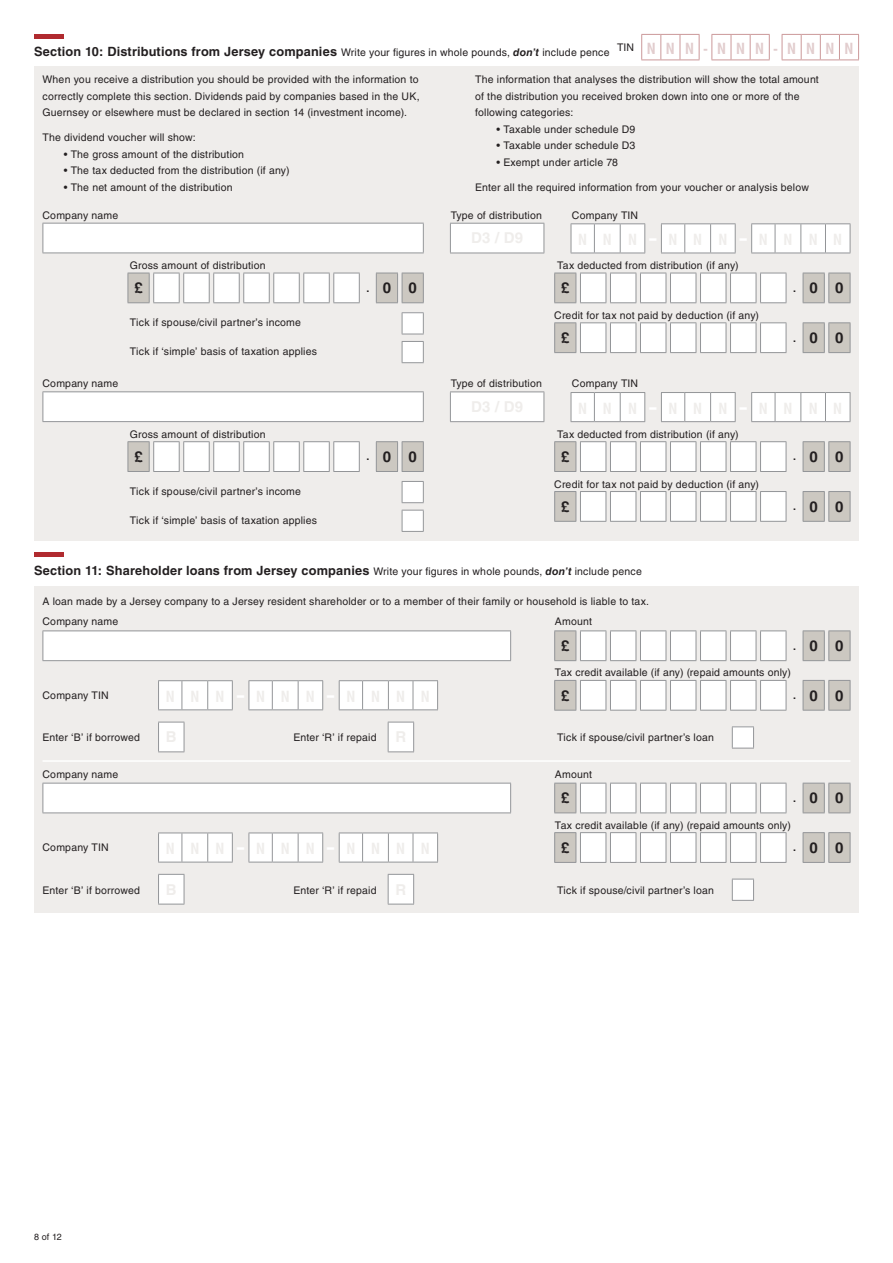
<style>
.page{position:relative;width:893px;height:1263px;background:#fff}
.page>*{position:absolute;margin:0;border:0;box-sizing:border-box;transform-origin:0 0}
.t1{font:700 15px "Helvetica LT Std";letter-spacing:1.16em;color:#231f20}
.t2{font:700 condensed 15px "Swiss 721 BT";letter-spacing:.68em;color:#e2cdce}
.t3{font:700 12.75px "Helvetica LT Std";letter-spacing:.01em;color:#231f20}
.t4{font:10.5px/16.5px "Helvetica LT Std";letter-spacing:.015em;color:#231f20}
.t5{font:9px "Helvetica LT Std";color:#231f20}
.s1{font-weight:400;font-size:10.5px}
.s2{font-style:italic;font-size:10.5px}
.s3{font-size:10.5px}
</style>
<div class="page">
<svg style="left:641px;top:34px;width:218px;height:27px"></svg>
<div style="left:34px;top:371px;width:825px;height:169px;background:#efedeb"></div>
<svg style="left:128px;top:441px;width:296px;height:31px"></svg>
<svg style="left:554px;top:441px;width:297px;height:31px"></svg>
<svg style="left:554px;top:491px;width:297px;height:31px"></svg>
<div style="left:43px;top:392px;width:380px;height:30px;background:#fff"></div>
<hr style="left:43px;top:391px;width:381px;height:1px;background:#939598">
<svg style="left:43px;top:392px;width:1px;height:29px"></svg>
<svg style="left:423px;top:392px;width:1px;height:29px"></svg>
<hr style="left:43px;top:421px;width:381px;height:1px;background:#939598">
<div style="left:450px;top:392px;width:94px;height:30px;background:#fff"></div>
<hr style="left:450px;top:391px;width:94px;height:1px;background:#939598">
<svg style="left:450px;top:392px;width:1px;height:29px"></svg>
<svg style="left:544px;top:392px;width:1px;height:29px"></svg>
<hr style="left:450px;top:421px;width:94px;height:1px;background:#939598">
<svg style="left:571px;top:392px;width:74px;height:30px;background:#f3f4f4"></svg>
<svg style="left:661px;top:392px;width:75px;height:30px;background:#f3f3f3"></svg>
<svg style="left:751px;top:392px;width:100px;height:30px;background:#f3f3f3"></svg>
<svg style="left:402px;top:481px;width:22px;height:22px"></svg>
<svg style="left:402px;top:510px;width:22px;height:22px"></svg>
<hr style="left:34px;top:553px;width:30px;height:4px;background:#b02a2f">
<div style="left:34px;top:587px;width:825px;height:326px;background:#efedeb"></div>
<div style="left:43px;top:631px;width:468px;height:30px;background:#fff"></div>
<hr style="left:43px;top:630px;width:468px;height:1px;background:#939598">
<svg style="left:43px;top:631px;width:1px;height:29px"></svg>
<svg style="left:510px;top:631px;width:1px;height:29px"></svg>
<hr style="left:43px;top:660px;width:468px;height:1px;background:#939598">
<div style="left:43px;top:783px;width:468px;height:30px;background:#fff"></div>
<hr style="left:43px;top:783px;width:468px;height:1px;background:#939598">
<svg style="left:43px;top:783px;width:1px;height:29px"></svg>
<svg style="left:510px;top:783px;width:1px;height:29px"></svg>
<hr style="left:43px;top:812px;width:468px;height:1px;background:#939598">
<svg style="left:554px;top:630px;width:297px;height:31px;background:#e6e5e4"></svg>
<svg style="left:554px;top:783px;width:297px;height:30px;background:#e7e6e5"></svg>
<svg style="left:554px;top:680px;width:297px;height:31px;background:#e6e5e4"></svg>
<svg style="left:554px;top:832px;width:297px;height:31px"></svg>
<svg style="left:339px;top:680px;width:99px;height:30px;background:#f4f4f4"></svg>
<svg style="left:158px;top:680px;width:75px;height:30px;background:#f3f3f3"></svg>
<svg style="left:249px;top:680px;width:74px;height:30px;background:#f4f4f4"></svg>
<svg style="left:339px;top:832px;width:99px;height:31px;background:#f2f3f3"></svg>
<svg style="left:158px;top:832px;width:75px;height:31px;background:#f2f2f2"></svg>
<svg style="left:249px;top:832px;width:74px;height:31px;background:#f3f3f3"></svg>
<svg style="left:732px;top:726px;width:22px;height:23px"></svg>
<svg style="left:732px;top:879px;width:22px;height:22px"></svg>
<svg style="left:158px;top:722px;width:27px;height:30px"></svg>
<svg style="left:158px;top:874px;width:27px;height:31px"></svg>
<svg style="left:388px;top:722px;width:26px;height:30px"></svg>
<svg style="left:388px;top:874px;width:26px;height:31px"></svg>
<hr style="left:43px;top:760px;width:807px;height:2px;background:#fff">
<hr style="left:34px;top:34px;width:30px;height:4px;background:#b02a2f">
<div style="left:34px;top:66px;width:825px;height:306px;background:#efedeb"></div>
<svg style="left:128px;top:273px;width:296px;height:30px"></svg>
<svg style="left:554px;top:273px;width:297px;height:30px;background:#e7e6e5"></svg>
<svg style="left:554px;top:322px;width:297px;height:31px;background:#e6e5e4"></svg>
<div style="left:43px;top:223px;width:380px;height:30px;background:#fff"></div>
<hr style="left:43px;top:223px;width:381px;height:1px;background:#939598">
<hr style="left:43px;top:223px;width:1px;height:30px;background:#939598">
<hr style="left:423px;top:223px;width:1px;height:30px;background:#939598">
<hr style="left:43px;top:253px;width:381px;height:1px;background:#939598">
<div style="left:450px;top:223px;width:94px;height:30px;background:#fff"></div>
<hr style="left:450px;top:223px;width:94px;height:1px;background:#939598">
<svg style="left:450px;top:224px;width:1px;height:29px"></svg>
<svg style="left:544px;top:224px;width:1px;height:29px"></svg>
<hr style="left:450px;top:253px;width:94px;height:1px;background:#939598">
<svg style="left:571px;top:223px;width:74px;height:31px;background:#f3f3f3"></svg>
<svg style="left:661px;top:223px;width:75px;height:31px;background:#f2f2f2"></svg>
<svg style="left:751px;top:223px;width:100px;height:31px;background:#f2f2f3"></svg>
<svg style="left:402px;top:312px;width:22px;height:23px"></svg>
<svg style="left:402px;top:341px;width:22px;height:22px"></svg>
<h1 class="t2" style="left:617px;top:39px;width:238px"><sup>TIN</sup> NNN-NNN-NNNN</h1>
<p class="t3" style="left:34px;top:44px;width:577px">Section 10: Distributions from Jersey companies <span class="s1">Write your figures in whole pounds,</span> <span class="s2">don’t</span> <span class="s1">include pence</span></p>
<p class="t4" style="left:43px;top:71px;width:379px;text-align:justify">When you receive a distribution you should be provided with the information to correctly complete this section. Dividends paid by companies based in the UK, Guernsey or elsewhere must be declared in section 14 (investment income).</p>
<p class="t4" style="left:43px;top:129px;width:155px">The dividend voucher will show:</p>
<p class="t4" style="left:64px;top:146px;width:182px">• The gross amount of the distribution</p>
<p class="t4" style="left:64px;top:162px;width:227px">• The tax deducted from the distribution (if any)</p>
<p class="t4" style="left:64px;top:179px;width:170px">• The net amount of the distribution</p>
<p class="t4" style="left:475px;top:71px;width:345px">The information that analyses the distribution will show the total amount of the distribution you received broken down into one or more of the following categories:</p>
<p class="t4" style="left:496px;top:121px;width:140px">• Taxable under schedule D9</p>
<p class="t4" style="left:496px;top:137px;width:140px">• Taxable under schedule D3</p>
<p class="t4" style="left:496px;top:154px;width:123px">• Exempt under article 78</p>
<p class="t4" style="left:475px;top:179px;width:335px">Enter all the required information from your voucher or analysis below</p>
<p class="t4" style="left:43px;top:207px;width:77px">Company name</p>
<p class="t4" style="left:451px;top:207px;width:93px">Type of distribution</p>
<p class="t4" style="left:572px;top:207px;width:68px">Company TIN</p>
<p class="t4" style="left:130px;top:257px;width:137px">Gross amount of distribution</p>
<p class="t4" style="left:557px;top:257px;width:183px">Tax deducted from distribution (if any)</p>
<h1 class="t1" style="left:134px;top:279px;width:10px">£</h1>
<h1 class="t1" style="left:366px;top:279px;width:52px"><span class="s3">.</span>00</h1>
<h1 class="t1" style="left:561px;top:279px;width:10px">£</h1>
<h1 class="t1" style="left:793px;top:279px;width:52px"><span class="s3">.</span>00</h1>
<h1 class="t1" style="left:561px;top:329px;width:10px">£</h1>
<h1 class="t1" style="left:793px;top:329px;width:52px"><span class="s3">.</span>00</h1>
<p class="t4" style="left:554px;top:307px;width:206px">Credit for tax not paid by deduction (if any)</p>
<p class="t4" style="left:130px;top:314px;width:173px">Tick if spouse/civil partner’s income</p>
<p class="t4" style="left:130px;top:343px;width:189px">Tick if ‘simple’ basis of taxation applies</p>
<p class="t4" style="left:43px;top:375px;width:77px">Company name</p>
<p class="t4" style="left:451px;top:375px;width:93px">Type of distribution</p>
<p class="t4" style="left:572px;top:375px;width:68px">Company TIN</p>
<p class="t4" style="left:130px;top:426px;width:137px">Gross amount of distribution</p>
<p class="t4" style="left:557px;top:426px;width:183px">Tax deducted from distribution (if any)</p>
<h1 class="t1" style="left:134px;top:448px;width:10px">£</h1>
<h1 class="t1" style="left:366px;top:448px;width:52px"><span class="s3">.</span>00</h1>
<h1 class="t1" style="left:561px;top:448px;width:10px">£</h1>
<h1 class="t1" style="left:793px;top:448px;width:52px"><span class="s3">.</span>00</h1>
<h1 class="t1" style="left:561px;top:497px;width:10px">£</h1>
<h1 class="t1" style="left:793px;top:497px;width:52px"><span class="s3">.</span>00</h1>
<p class="t4" style="left:554px;top:476px;width:206px">Credit for tax not paid by deduction (if any)</p>
<p class="t4" style="left:130px;top:483px;width:173px">Tick if spouse/civil partner’s income</p>
<p class="t4" style="left:130px;top:512px;width:189px">Tick if ‘simple’ basis of taxation applies</p>
<p class="t3" style="left:34px;top:562px;width:609px">Section 11: Shareholder loans from Jersey companies <span class="s1">Write your figures in whole pounds,</span> <span class="s2">don’t</span> <span class="s1">include pence</span></p>
<p class="t4" style="left:43px;top:591px;width:608px;line-height:20.7px">A loan made by a Jersey company to a Jersey resident shareholder or to a member of their family or household is liable to tax.<br>Company name</p>
<p class="t4" style="left:555px;top:613px;width:39px">Amount</p>
<h1 class="t1" style="left:561px;top:637px;width:10px">£</h1>
<h1 class="t1" style="left:793px;top:637px;width:52px"><span class="s3">.</span>00</h1>
<p class="t4" style="left:43px;top:687px;width:68px">Company TIN</p>
<p class="t4" style="left:555px;top:664px;width:238px">Tax credit available (if any) (repaid amounts only)</p>
<h1 class="t1" style="left:561px;top:686px;width:10px">£</h1>
<h1 class="t1" style="left:793px;top:686px;width:52px"><span class="s3">.</span>00</h1>
<p class="t4" style="left:43px;top:729px;width:99px">Enter ‘B’ if borrowed</p>
<p class="t4" style="left:293px;top:729px;width:85px">Enter ‘R’ if repaid</p>
<p class="t4" style="left:557px;top:729px;width:158px">Tick if spouse/civil partner’s loan</p>
<p class="t4" style="left:43px;top:766px;width:77px">Company name</p>
<p class="t4" style="left:555px;top:766px;width:39px">Amount</p>
<h1 class="t1" style="left:561px;top:789px;width:10px">£</h1>
<h1 class="t1" style="left:793px;top:789px;width:52px"><span class="s3">.</span>00</h1>
<p class="t4" style="left:43px;top:839px;width:68px">Company TIN</p>
<p class="t4" style="left:555px;top:817px;width:238px">Tax credit available (if any) (repaid amounts only)</p>
<h1 class="t1" style="left:561px;top:838px;width:10px">£</h1>
<h1 class="t1" style="left:793px;top:838px;width:52px"><span class="s3">.</span>00</h1>
<p class="t4" style="left:43px;top:882px;width:99px">Enter ‘B’ if borrowed</p>
<p class="t4" style="left:293px;top:882px;width:85px">Enter ‘R’ if repaid</p>
<p class="t4" style="left:557px;top:882px;width:158px">Tick if spouse/civil partner’s loan</p>
<p class="t5" style="left:34px;top:1231px;width:29px">8 of 12</p>
</div>
